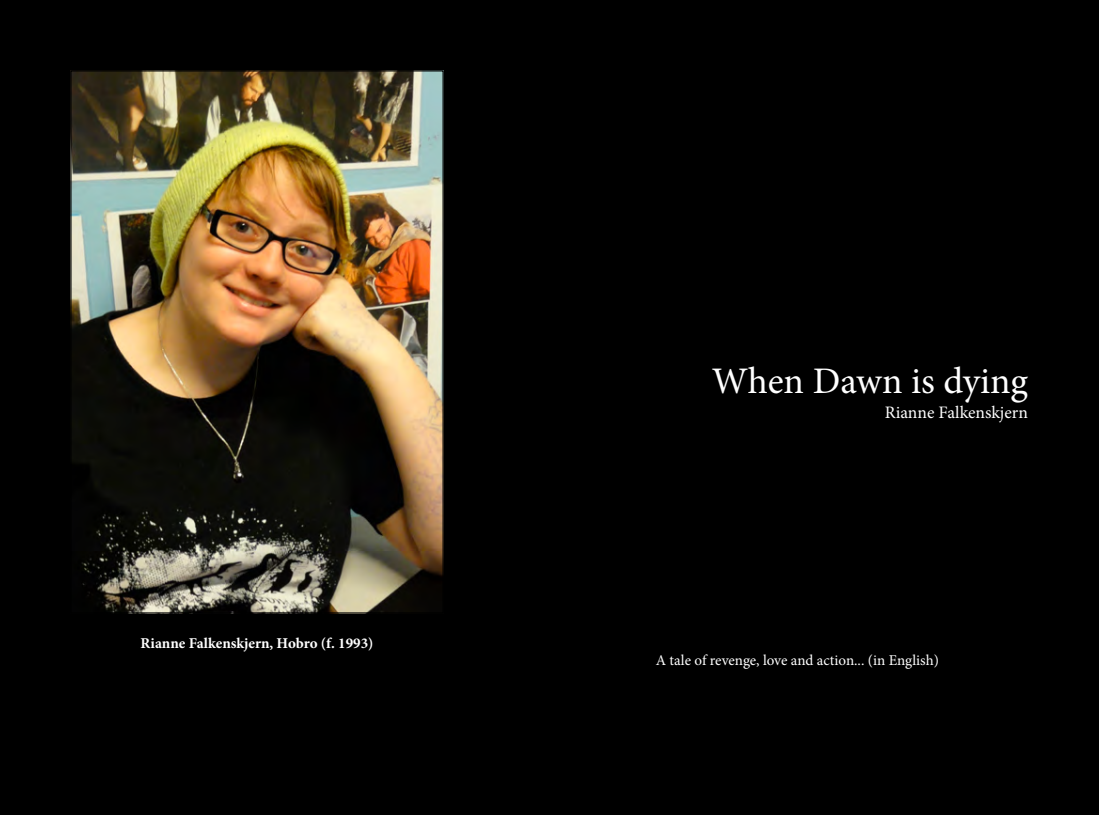
<style>
.page{position:relative;width:1099px;height:815px;background:#fff}
.page>*{position:absolute;margin:0;border:0;box-sizing:border-box;transform-origin:0 0}
.t1{font:37.5px "Minion Pro";letter-spacing:-.005em;color:#fff}
.t2{font:17.5px "Minion Pro";color:#fff}
.t3{font:15px "Minion Pro";color:#fff}
.t4{font:700 15px "Minion Pro";color:#fff}
</style>
<div class="page">
<div style="left:0;top:0;width:1098px;height:815px;background:#000"></div>
<img style="left:72px;top:72px;width:370px;height:540px">
<p class="t4" style="left:140px;top:633px;width:234px">Rianne Falkenskjern, Hobro (f. 1993)</p>
<h1 class="t1" style="left:711px;top:356px;width:318px">When Dawn is dying</h1>
<p class="t2" style="left:884px;top:401px;width:145px">Rianne Falkenskjern</p>
<p class="t3" style="left:656px;top:650px;width:284px">A tale of revenge, love and action... (in English)</p>
</div>
